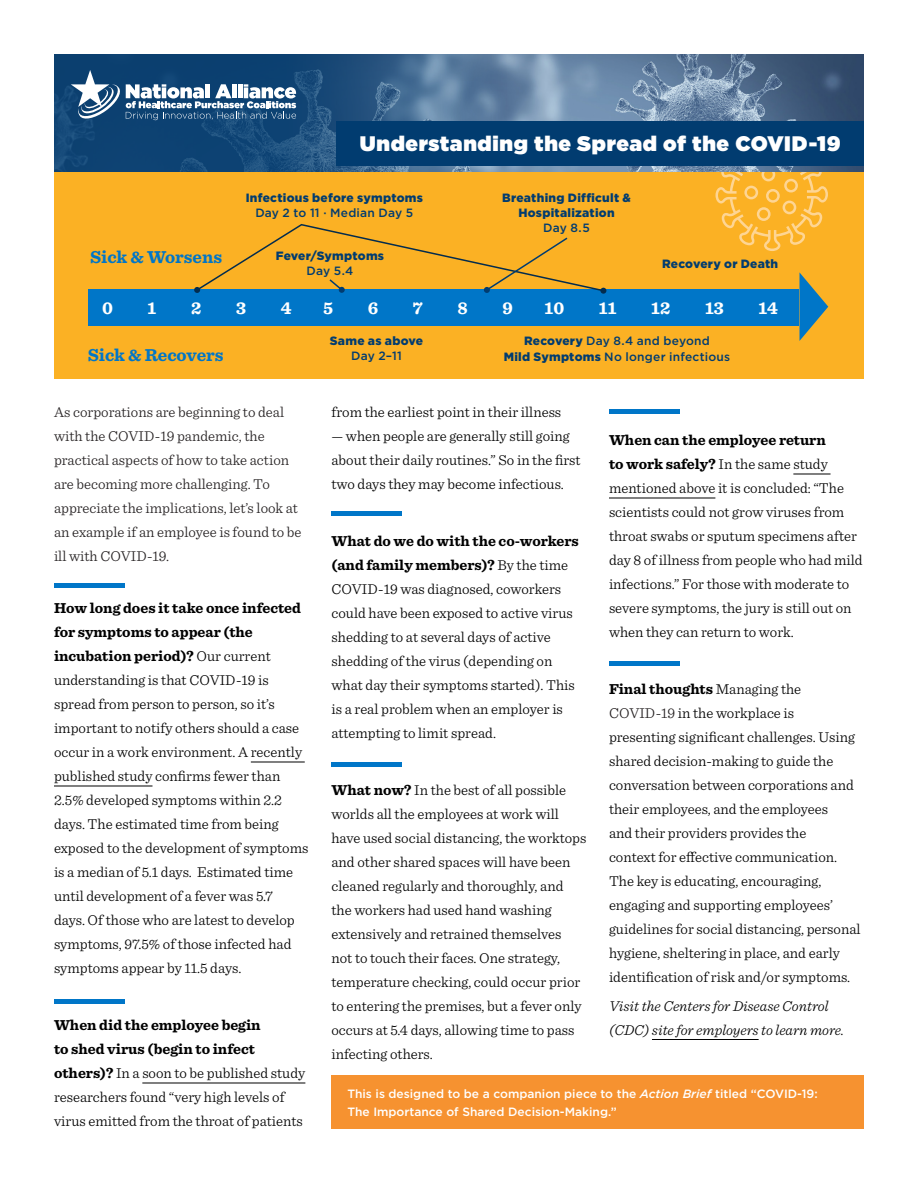
<style>
.page{position:relative;width:918px;height:1188px;background:#fff}
.page>*{position:absolute;margin:0;border:0;box-sizing:border-box;transform-origin:0 0}
.subhead_new{font:900 21px "Gotham";letter-spacing:.03em;color:#fff}
.subhead_gotham{font:700 18px "Sentinel";color:#0076c8}
.subhead_gotham-2{font:700 18px "Sentinel";color:#fff}
._01_BODY_TEXT_2{font:300 15px/24px "Sentinel";color:#000}
._01_BODY_TEXT_2-2{font:300 15px/24px "Sentinel";color:#231f20}
._01_BODY_TEXT_2-3{font:italic 300 15px/24px "Sentinel";color:#000}
.box_text{font:900 12px/15px "Gotham";letter-spacing:.02em;color:#013c70;text-align:center}
.t1{font:500 12px/18px "Gotham";color:#fff}
.box_text-2{font:500 12px "Gotham";letter-spacing:.02em;color:#013c70}
.s1{font-weight:500}
.s2{font-weight:700}
.s3{font-weight:900}
.s4{color:#231f20}
.s5{font-style:italic}
</style>
<div class="page">
<img style="left:509px;top:54px;width:355px;height:118px">
<svg style="left:54px;top:54px;width:455px;height:118px;background:#265581"></svg>
<div style="left:54px;top:172px;width:810px;height:207px;background:#fbb124"></div>
<svg style="left:716px;top:172px;width:112px;height:79px"></svg>
<div style="left:88px;top:290px;width:712px;height:36px;background:#0076c8"></div>
<svg style="left:800px;top:273px;width:28px;height:68px"></svg>
<svg style="left:194px;top:224px;width:412px;height:70px"></svg>
<div style="left:337px;top:122px;width:527px;height:44px;background:#013c70"></div>
<hr style="left:251px;top:762px;width:54px;height:1px;background:#000">
<hr style="left:54px;top:786px;width:99px;height:1px;background:#000">
<hr style="left:142px;top:1083px;width:163px;height:1px;background:#000">
<hr style="left:793px;top:474px;width:38px;height:1px;background:#000">
<hr style="left:609px;top:498px;width:106px;height:1px;background:#000">
<hr style="left:652px;top:1039px;width:107px;height:1px;background:#000">
<hr style="left:54px;top:584px;width:70px;height:4px;background:#0076c8">
<div style="left:54px;top:999px;width:70px;height:5px;background:#0076c8"></div>
<hr style="left:332px;top:762px;width:70px;height:4px;background:#0076c8">
<hr style="left:332px;top:512px;width:70px;height:4px;background:#0076c8">
<hr style="left:609px;top:410px;width:70px;height:4px;background:#0076c8">
<hr style="left:609px;top:661px;width:70px;height:4px;background:#0076c8">
<div style="left:332px;top:1075px;width:532px;height:54px;background:#f69230"></div>
<svg style="left:71px;top:70px;width:225px;height:51px"></svg>
<p class="subhead_gotham" style="left:90px;top:243px;width:134px">Sick &amp; Worsens</p>
<p class="subhead_new" style="left:360px;top:131px;width:483px">Understanding the Spread of the COVID-19</p>
<p class="box_text" style="left:246px;top:190px;width:179px">Infectious before symptoms<br><span class="s1">Day 2 to 11 · Median Day 5</span></p>
<p class="box_text" style="left:276px;top:248px;width:110px">Fever/Symptoms<br><span class="s1">Day 5.4</span></p>
<p class="box_text" style="left:502px;top:190px;width:130px">Breathing Difficult &amp;<br>Hospitalization</p>
<p class="box_text-2" style="left:543px;top:221px;width:48px">Day 8.5</p>
<p class="box_text" style="left:662px;top:256px;width:118px">Recovery or Death</p>
<p class="subhead_gotham-2" style="left:102px;top:294px;width:12px">0</p>
<p class="subhead_gotham-2" style="left:148px;top:294px;width:10px">1</p>
<p class="subhead_gotham-2" style="left:191px;top:294px;width:12px">2</p>
<p class="subhead_gotham-2" style="left:236px;top:294px;width:12px">3</p>
<p class="subhead_gotham-2" style="left:281px;top:294px;width:12px">4</p>
<p class="subhead_gotham-2" style="left:323px;top:294px;width:12px">5</p>
<p class="subhead_gotham-2" style="left:368px;top:294px;width:12px">6</p>
<p class="subhead_gotham-2" style="left:413px;top:294px;width:11px">7</p>
<p class="subhead_gotham-2" style="left:458px;top:294px;width:12px">8</p>
<p class="subhead_gotham-2" style="left:503px;top:294px;width:12px">9</p>
<p class="subhead_gotham-2" style="left:545px;top:294px;width:21px">10</p>
<p class="subhead_gotham-2" style="left:599px;top:294px;width:19px">11</p>
<p class="subhead_gotham-2" style="left:651px;top:294px;width:21px">12</p>
<p class="subhead_gotham-2" style="left:705px;top:294px;width:20px">13</p>
<p class="subhead_gotham-2" style="left:759px;top:294px;width:21px">14</p>
<p class="subhead_gotham" style="left:88px;top:341px;width:137px">Sick &amp; Recovers</p>
<p class="_01_BODY_TEXT_2-2" style="left:54px;top:399px;width:249px">As corporations are beginning to deal with the COVID-19 pandemic, the practical aspects of how to take action are becoming more challenging. To appreciate the implications, let’s look at an example if an employee is found to be ill with COVID-19.</p>
<p class="_01_BODY_TEXT_2" style="left:54px;top:595px;width:256px"><span class="s2">How long does it take once infected for symptoms to appear (the incubation period)?</span> Our current understanding is that COVID-19 is spread from person to person, so it’s important to notify others should a case occur in a work environment. A recently published study confirms fewer than 2.5% developed symptoms within 2.2 days. The estimated time from being exposed to the development of symptoms is a median of 5.1 days. Estimated time until development of a fever was 5.7<br>days. Of those who are latest to develop symptoms, 97.5% of those infected had symptoms appear by 11.5 days.</p>
<p class="_01_BODY_TEXT_2" style="left:54px;top:1012px;width:253px"><span class="s2">When did the employee begin<br>to shed virus (begin to infect others)?</span> In a soon to be published study researchers found “very high levels of virus emitted from the throat of patients</p>
<p class="box_text" style="left:330px;top:333px;width:95px">Same as above<br><span class="s1">Day 2–11</span></p>
<p class="box_text-2" style="left:524px;top:334px;width:187px"><span class="s3">Recovery</span> Day 8.4 and beyond</p>
<p class="box_text-2" style="left:504px;top:350px;width:228px"><span class="s3">Mild Symptoms</span> No longer infectious</p>
<p class="_01_BODY_TEXT_2" style="left:332px;top:399px;width:231px">from the earliest point in their illness</p>
<p class="_01_BODY_TEXT_2" style="left:332px;top:423px;width:251px">— when people are generally still going about their daily routines.” So in the first two days they may become infectious.</p>
<p class="_01_BODY_TEXT_2" style="left:332px;top:528px;width:249px"><span class="s2">What do we do with the co-workers (and family members)?</span> By the time COVID-19 was diagnosed, coworkers could have been exposed to active virus shedding to at several days of active shedding of the virus (depending on what day their symptoms started). This is a real problem when an employer is attempting to limit spread.</p>
<p class="_01_BODY_TEXT_2" style="left:332px;top:777px;width:256px"><span class="s2">What now?</span> In the best of all possible worlds all the employees at work will have used social distancing, the worktops and other shared spaces will have been cleaned regularly and thoroughly, and the workers had used hand washing extensively and retrained themselves<br>not to touch their faces. One strategy, temperature checking, could occur prior to entering the premises, but a fever only occurs at 5.4 days, allowing time to pass infecting others.</p>
<p class="_01_BODY_TEXT_2" style="left:609px;top:427px;width:255px"><span class="s2">When can the employee return<br>to work safely?</span> In the same study mentioned above it is concluded: “The scientists could not grow viruses from throat swabs or sputum specimens after day 8 of illness from people who had mild infections.” For those with moderate to severe symptoms, the jury is still out on when they can return to work.</p>
<p class="_01_BODY_TEXT_2" style="left:609px;top:676px;width:253px"><span class="s2">Final thoughts</span> Managing the <span class="s4">COVID-19</span> in the workplace is presenting significant challenges. Using shared decision-making to guide the conversation between corporations and their employees, and the employees<br>and their providers provides the<br>context for effective communication.<br>The key is educating, encouraging, engaging and supporting employees’ guidelines for social distancing, personal hygiene, sheltering in place, and early identification of risk and/or symptoms.</p>
<p class="_01_BODY_TEXT_2-3" style="left:609px;top:993px;width:237px">Visit the Centers for Disease Control (CDC) site for employers to learn more.</p>
<p class="t1" style="left:347px;top:1084px;width:472px">This is designed to be a companion piece to the <span class="s5">Action Brief</span> titled “COVID-19:<br>The Importance of Shared Decision-Making.”</p>
</div>
